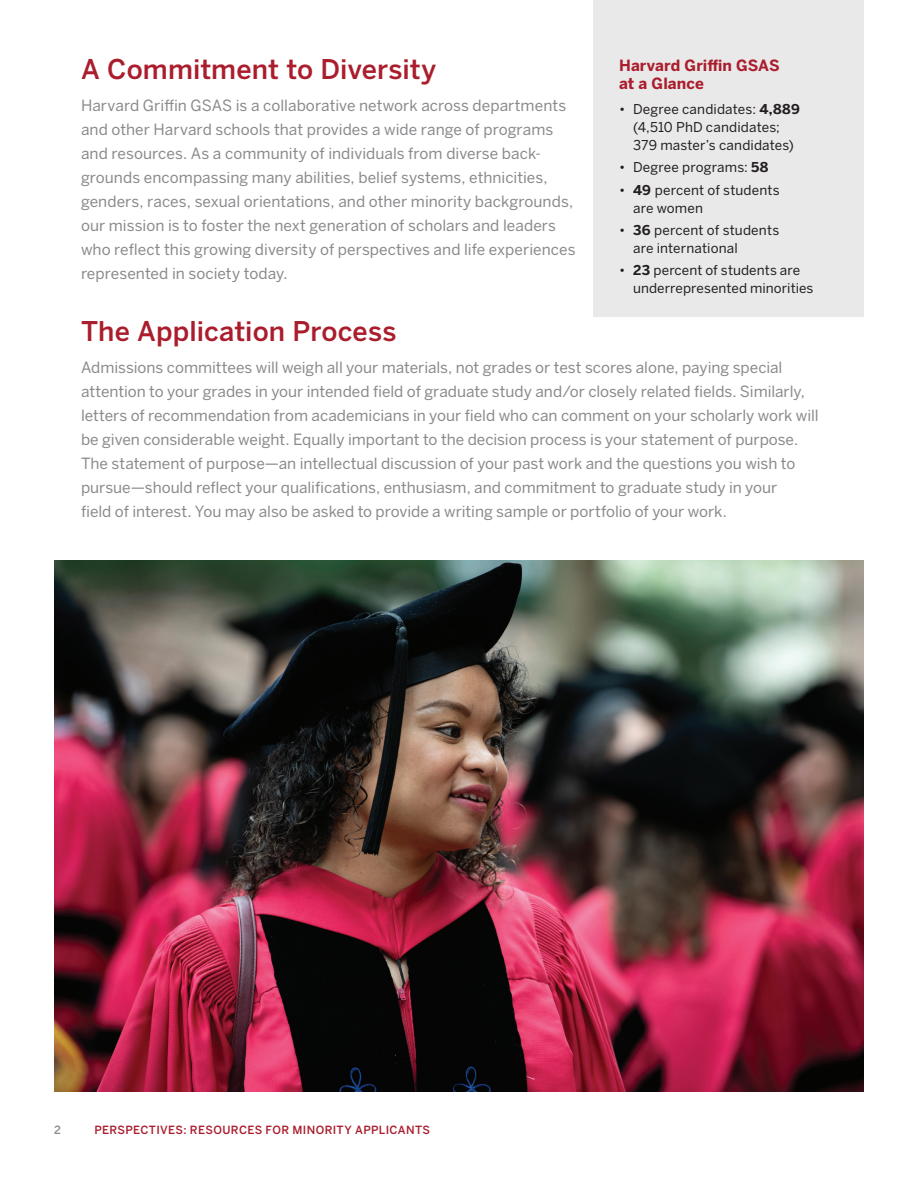
<style>
.page{position:relative;width:918px;height:1188px;background:#fff}
.page>*{position:absolute;margin:0;border:0;box-sizing:border-box;transform-origin:0 0}
.P_Body_Head{font:500 27px "Benton Sans";letter-spacing:.005em;color:#aa1d2d}
.P_Body{font:15.3px/24px "Benton Sans";color:#8a8a8e}
.Intro_Body_Serif{font:700 15.3px/18.8px "Benton Sans";letter-spacing:.005em;color:#aa1d2d}
.Intro_Body_Serif-2{font:13.5px/18px "Benton Sans";letter-spacing:.01em;color:#231f20}
.t1{font:500 11.25px "Benton Sans";letter-spacing:.03em;color:#aa1d2d}
.t2{font:500 11.25px "Benton Sans";color:#8a8a8e}
.s1{font-weight:700}
</style>
<div class="page">
<img style="left:54px;top:560px;width:810px;height:532px">
<div style="left:593px;top:0;width:271px;height:316px;background:#eae9e9"></div>
<p class="P_Body_Head" style="left:81px;top:53px;width:357px">A Commitment to Diversity</p>
<p class="P_Body" style="left:81px;top:94px;width:496px">Harvard Griffin GSAS is a collaborative network across departments and other Harvard schools that provides a wide range of programs and resources. As a community of individuals from diverse back&shy;grounds encompassing many abilities, belief systems, ethnicities, genders, races, sexual orientations, and other minority backgrounds, our mission is to foster the next generation of scholars and leaders who reflect this growing diversity of perspectives and life experiences represented in society today.</p>
<p class="Intro_Body_Serif" style="left:619px;top:56px;width:162px">Harvard Griffin GSAS at a Glance</p>
<p class="Intro_Body_Serif-2" style="left:633px;top:100px;width:168px;text-indent:-14px">• Degree candidates: <span class="s1">4,889 </span>(4,510 PhD candidates;<br>379 master’s candidates)</p>
<p class="Intro_Body_Serif-2" style="left:619px;top:158px;width:151px">• Degree programs: <span class="s1">58</span></p>
<p class="Intro_Body_Serif-2" style="left:633px;top:181px;width:148px;text-indent:-14px">• <span class="s1">49</span> percent of students are women</p>
<p class="Intro_Body_Serif-2" style="left:633px;top:221px;width:148px;text-indent:-14px">• <span class="s1">36</span> percent of students are international</p>
<p class="Intro_Body_Serif-2" style="left:633px;top:261px;width:182px;text-indent:-14px">• <span class="s1">23</span> percent of students are underrepresented minorities</p>
<p class="P_Body_Head" style="left:81px;top:315px;width:317px">The Application Process</p>
<p class="P_Body" style="left:81px;top:356px;width:739px">Admissions committees will weigh all your materials, not grades or test scores alone, paying special attention to your grades in your intended field of graduate study and/or closely related fields. Similarly, letters of recommendation from academicians in your field who can comment on your scholarly work will be given considerable weight. Equally important to the decision process is your statement of purpose.<br>The statement of purpose—an intellectual discussion of your past work and the questions you wish to pursue—should reflect your qualifications, enthusiasm, and commitment to graduate study in your<br>field of interest. You may also be asked to provide a writing sample or portfolio of your work.</p>
<p class="t2" style="left:54px;top:1123px;width:8px">2</p>
<p class="t1" style="left:94px;top:1123px;width:337px">PERSPECTIVES: RESOURCES FOR MINORITY APPLICANTS</p>
</div>
